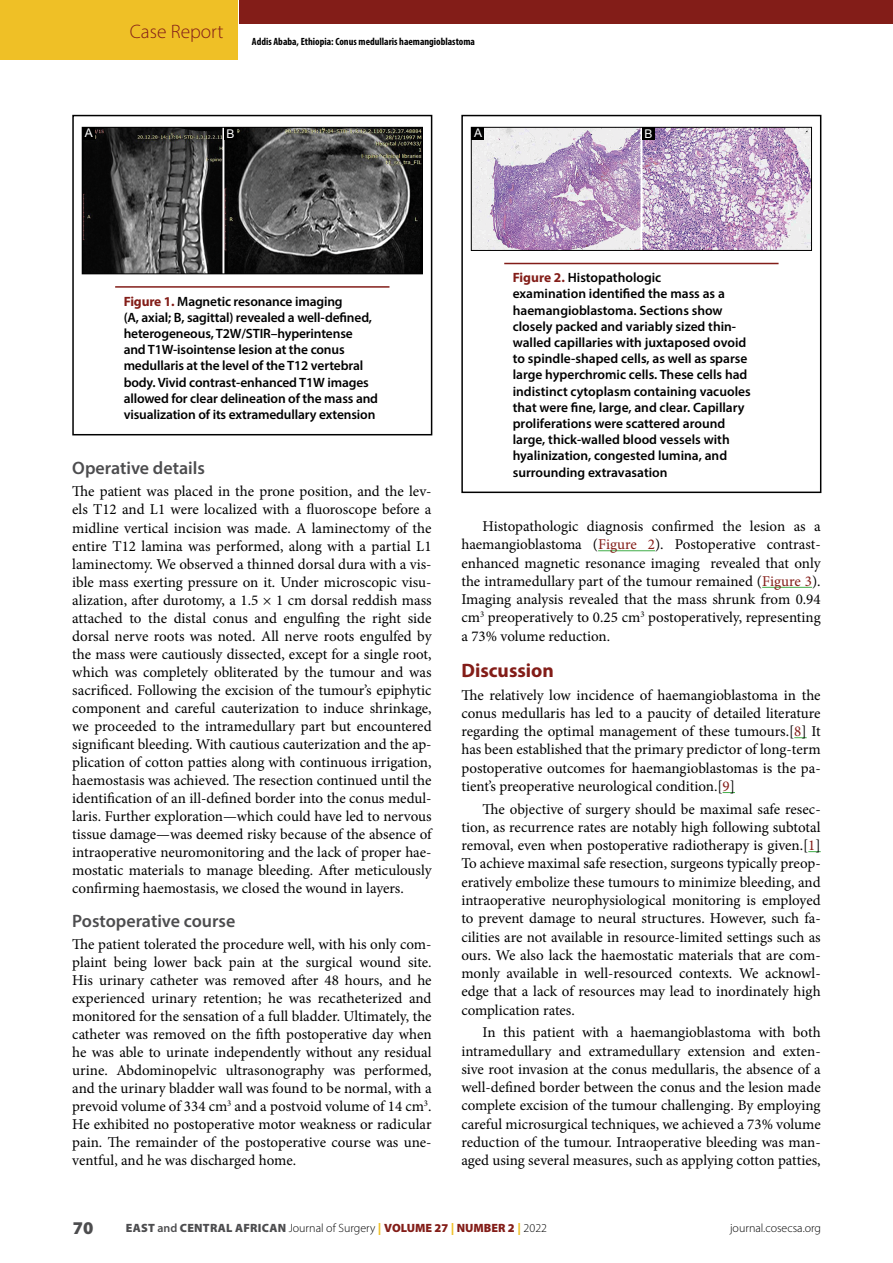
<style>
.page{position:relative;width:893px;height:1263px;background:#fff}
.page>*{position:absolute;margin:0;border:0;box-sizing:border-box;transform-origin:0 0}
.t1{font:300 19.5px "Myriad Pro";color:#831d18}
.t2{font:700 19.5px "Myriad Pro";color:#831d18}
.t3{font:600 18px "Myriad Pro";color:#4d4d4f}
.t4{font:900 18px "Myriad Pro";color:#4d4d4f}
.TXFL{font:15px/18px "Minion Pro";letter-spacing:-.005em;color:#000;text-align:justify}
.TX{font:15px/18.3px "Minion Pro";letter-spacing:-.005em;color:#000;text-align:justify}
.FGC{font:600 13.5px/16.2px "Myriad Pro";color:#000}
.t5{font:300 12px "Myriad Pro";color:#000}
.LABEL{font:12px "Arial";color:#fff}
.t6{font:700 condensed 10.5px "Myriad Pro";color:#000}
.s1{font-weight:700;color:#831d18}
.s2{color:#831d18}
.s3{font-weight:900;color:#4d4d4f}
.s4{font-weight:600;color:#4d4d4f}
.s5{font-weight:900;color:#efc026}
.s6{font-weight:900;color:#831d18}
</style>
<div class="page">
<div style="left:239px;top:0;width:654px;height:23px;background:#831d18"></div>
<div style="left:0;top:0;width:238px;height:60px;background:#efc026"></div>
<hr style="left:598px;top:550px;width:57px;height:1px;background:#41ad49">
<hr style="left:762px;top:587px;width:50px;height:1px;background:#41ad49">
<svg style="left:794px;top:737px;width:13px;height:1px"></svg>
<svg style="left:723px;top:792px;width:12px;height:1px"></svg>
<svg style="left:808px;top:851px;width:13px;height:1px"></svg>
<img style="left:84px;top:129px;width:337px;height:143px">
<div style="left:82px;top:127px;width:341px;height:147px;border:1px solid #000"></div>
<hr style="left:115px;top:286px;width:274px;height:2px;background:#831d18">
<div style="left:72px;top:115px;width:360px;height:320px;border:2px solid #000"></div>
<div style="left:224px;top:127px;width:13px;height:13px;background:#000"></div>
<div style="left:82px;top:127px;width:13px;height:13px;background:#000"></div>
<img style="left:473px;top:129px;width:337px;height:120px">
<div style="left:471px;top:127px;width:341px;height:124px;border:1px solid #000"></div>
<hr style="left:504px;top:263px;width:275px;height:1px;background:#831d18">
<div style="left:461px;top:115px;width:360px;height:378px;border:2px solid #000"></div>
<div style="left:642px;top:127px;width:13px;height:13px;background:#000"></div>
<div style="left:471px;top:127px;width:13px;height:13px;background:#000"></div>
<h1 class="t1" style="left:130px;top:20px;width:95px">Case Report</h1>
<p class="t6" style="left:252px;top:35px;width:225px">Addis Ababa, Ethiopia: Conus medullaris haemangioblastoma</p>
<p class="LABEL" style="left:85px;top:125px;width:10px">A</p>
<p class="LABEL" style="left:226px;top:126px;width:10px">B</p>
<p class="LABEL" style="left:474px;top:125px;width:10px">A</p>
<p class="LABEL" style="left:644px;top:126px;width:10px">B</p>
<p class="FGC" style="left:124px;top:293px;width:256px"><span class="s1">Figure 1.</span> Magnetic resonance imaging<br>(A, axial; B, sagittal) revealed a well-defined, heterogeneous, T2W/STIR–hyperintense and T1W-isointense lesion at the conus medullaris at the level of the T12 vertebral body. Vivid contrast-enhanced T1W images allowed for clear delineation of the mass and visualization of its extramedullary extension</p>
<h2 class="t3" style="left:72px;top:457px;width:134px">Operative details</h2>
<p class="TXFL" style="left:72px;top:483px;width:361px">The patient was placed in the prone position, and the lev&shy;els T12 and L1 were localized with a fluoroscope before a midline vertical incision was made. A laminectomy of the entire T12 lamina was performed, along with a partial L1 laminectomy. We observed a thinned dorsal dura with a vis&shy;ible mass exerting pressure on it. Under microscopic visu&shy;alization, after durotomy, a 1.5 × 1 cm dorsal reddish mass attached to the distal conus and engulfing the right side dorsal nerve roots was noted. All nerve roots engulfed by the mass were cautiously dissected, except for a single root, which was completely obliterated by the tumour and was sacrificed. Following the excision of the tumour’s epiphytic component and careful cauterization to induce shrinkage, we proceeded to the intramedullary part but encountered significant bleeding. With cautious cauterization and the ap&shy;plication of cotton patties along with continuous irrigation, haemostasis was achieved. The resection continued until the identification of an ill-defined border into the conus medul&shy;laris. Further exploration—which could have led to nervous tissue damage—was deemed risky because of the absence of intraoperative neuromonitoring and the lack of proper hae&shy;mostatic materials to manage bleeding. After meticulously confirming haemostasis, we closed the wound in layers.</p>
<h2 class="t3" style="left:72px;top:909px;width:165px">Postoperative course</h2>
<p class="TXFL" style="left:72px;top:935px;width:361px">The patient tolerated the procedure well, with his only com&shy;plaint being lower back pain at the surgical wound site.<br>His urinary catheter was removed after 48 hours, and he experienced urinary retention; he was recatheterized and monitored for the sensation of a full bladder. Ultimately, the catheter was removed on the fifth postoperative day when he was able to urinate independently without any residual urine. Abdominopelvic ultrasonography was performed, and the urinary bladder wall was found to be normal, with a prevoid volume of 334 cm<sup>3</sup> and a postvoid volume of 14 cm<sup>3</sup>.<br>He exhibited no postoperative motor weakness or radicular pain. The remainder of the postoperative course was une&shy;ventful, and he was discharged home.</p>
<p class="FGC" style="left:513px;top:269px;width:239px"><span class="s1">Figure 2.</span> Histopathologic<br>examination identified the mass as a haemangioblastoma. Sections show closely packed and variably sized thin&shy;walled capillaries with juxtaposed ovoid to spindle-shaped cells, as well as sparse large hyperchromic cells. These cells had indistinct cytoplasm containing vacuoles that were fine, large, and clear. Capillary proliferations were scattered around large, thick-walled blood vessels with hyalinization, congested lumina, and surrounding extravasation</p>
<p class="TX" style="left:461px;top:517px;width:361px;text-indent:21px">Histopathologic diagnosis confirmed the lesion as a haemangioblastoma (<span class="s2">Figure 2</span>). Postoperative contrast&shy;enhanced magnetic resonance imaging revealed that only the intramedullary part of the tumour remained (<span class="s2">Figure 3</span>).<br>Imaging analysis revealed that the mass shrunk from 0.94 cm<sup>3</sup> preoperatively to 0.25 cm<sup>3</sup> postoperatively, representing a 73% volume reduction.</p>
<h1 class="t2" style="left:461px;top:658px;width:94px">Discussion</h1>
<p class="TXFL" style="left:461px;top:686px;width:361px">The relatively low incidence of haemangioblastoma in the conus medullaris has led to a paucity of detailed literature regarding the optimal management of these tumours.[<span class="s2">8</span>] It has been established that the primary predictor of long-term postoperative outcomes for haemangioblastomas is the pa&shy;tient’s preoperative neurological condition.[<span class="s2">9</span>]</p>
<p class="TX" style="left:461px;top:800px;width:361px;text-indent:21px">The objective of surgery should be maximal safe resec&shy;tion, as recurrence rates are notably high following subtotal removal, even when postoperative radiotherapy is given.[<span class="s2">1</span>] To achieve maximal safe resection, surgeons typically preop&shy;eratively embolize these tumours to minimize bleeding, and intraoperative neurophysiological monitoring is employed to prevent damage to neural structures. However, such fa&shy;cilities are not available in resource-limited settings such as ours. We also lack the haemostatic materials that are com&shy;monly available in well-resourced contexts. We acknowl&shy;edge that a lack of resources may lead to inordinately high complication rates.</p>
<p class="TX" style="left:461px;top:1023px;width:361px;text-indent:21px">In this patient with a haemangioblastoma with both intramedullary and extramedullary extension and exten&shy;sive root invasion at the conus medullaris, the absence of a well-defined border between the conus and the lesion made complete excision of the tumour challenging. By employing careful microsurgical techniques, we achieved a 73% volume reduction of the tumour. Intraoperative bleeding was man&shy;aged using several measures, such as applying cotton patties,</p>
<p class="t4" style="left:73px;top:1216px;width:22px">70</p>
<p class="t5" style="left:126px;top:1221px;width:423px"><span class="s3">EAST</span> <span class="s4">and</span> <span class="s3">CENTRAL AFRICAN</span> Journal of Surgery <span class="s5">|</span> <span class="s6">VOLUME 27</span> <span class="s5">|</span> <span class="s6">NUMBER 2</span> <span class="s5">|</span> 2022</p>
<p class="t5" style="left:730px;top:1221px;width:93px">journal.cosecsa.org</p>
</div>
